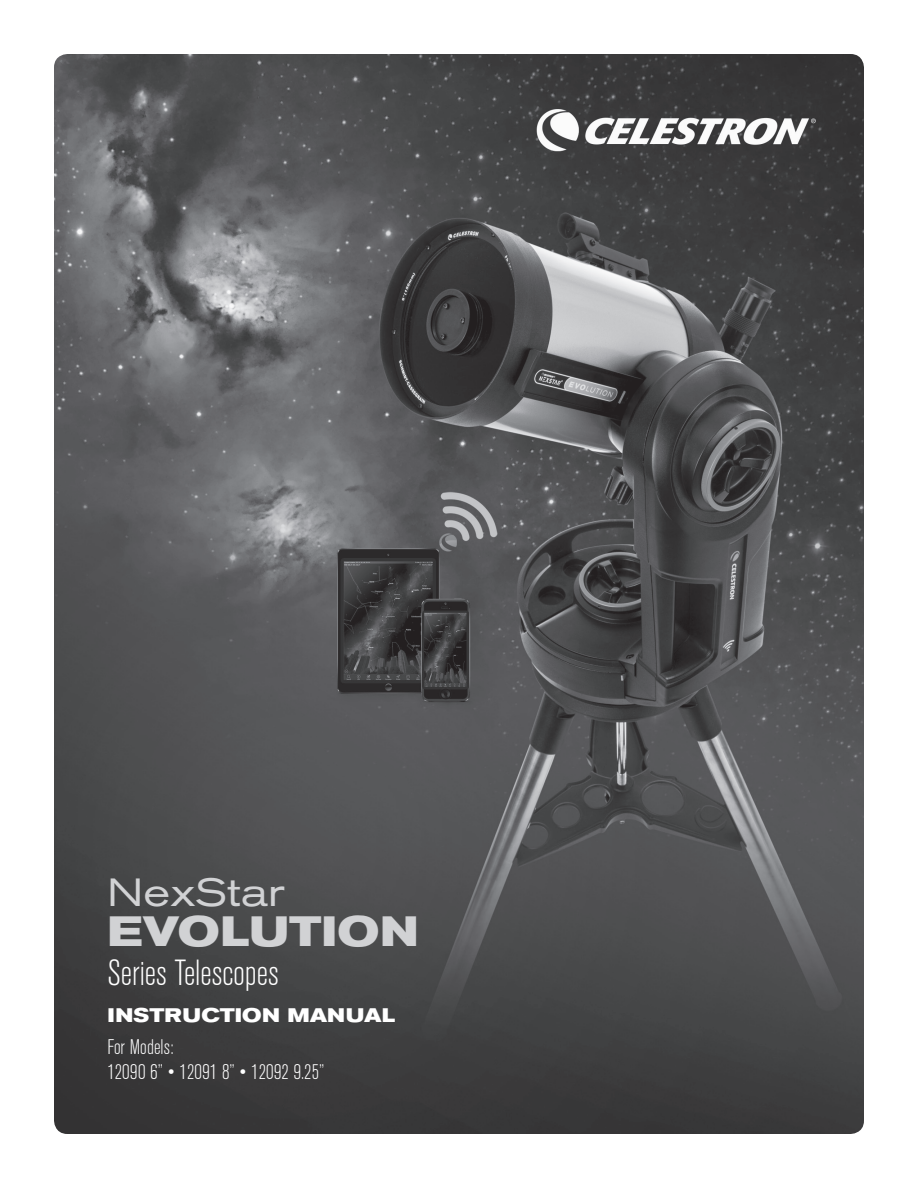
<style>
.page{position:relative;width:918px;height:1188px;background:#fff}
.page>*{position:absolute;margin:0;border:0;box-sizing:border-box;transform-origin:0 0}
.t1{font:700 expanded 42px "Akzidenz Grotesk BE";color:#d1d2d4}
.t2{font:expanded 39px "Akzidenz Grotesk BE";letter-spacing:.01em;color:#d1d2d4}
.t3{font:300 condensed 36px "Akzidenz Grotesk BE";color:#fff}
.t4{font:300 condensed 21px/25.2px "Akzidenz Grotesk BE";color:#fff}
.t5{font:700 expanded 19.5px "Akzidenz Grotesk BE";color:#fff}
</style>
<div class="page">
<img style="left:54px;top:54px;width:810px;height:1080px">
<h2 class="t2" style="left:107px;top:870px;width:179px">NexStar</h2>
<h1 class="t1" style="left:107px;top:908px;width:313px">EVOLUTION</h1>
<h3 class="t3" style="left:107px;top:954px;width:173px">Series Telescopes</h3>
<p class="t5" style="left:107px;top:1004px;width:289px">INSTRUCTION MANUAL</p>
<p class="t4" style="left:107px;top:1035px;width:218px">For Models:<br>12090 6” • 12091 8” • 12092 9.25”</p>
</div>
